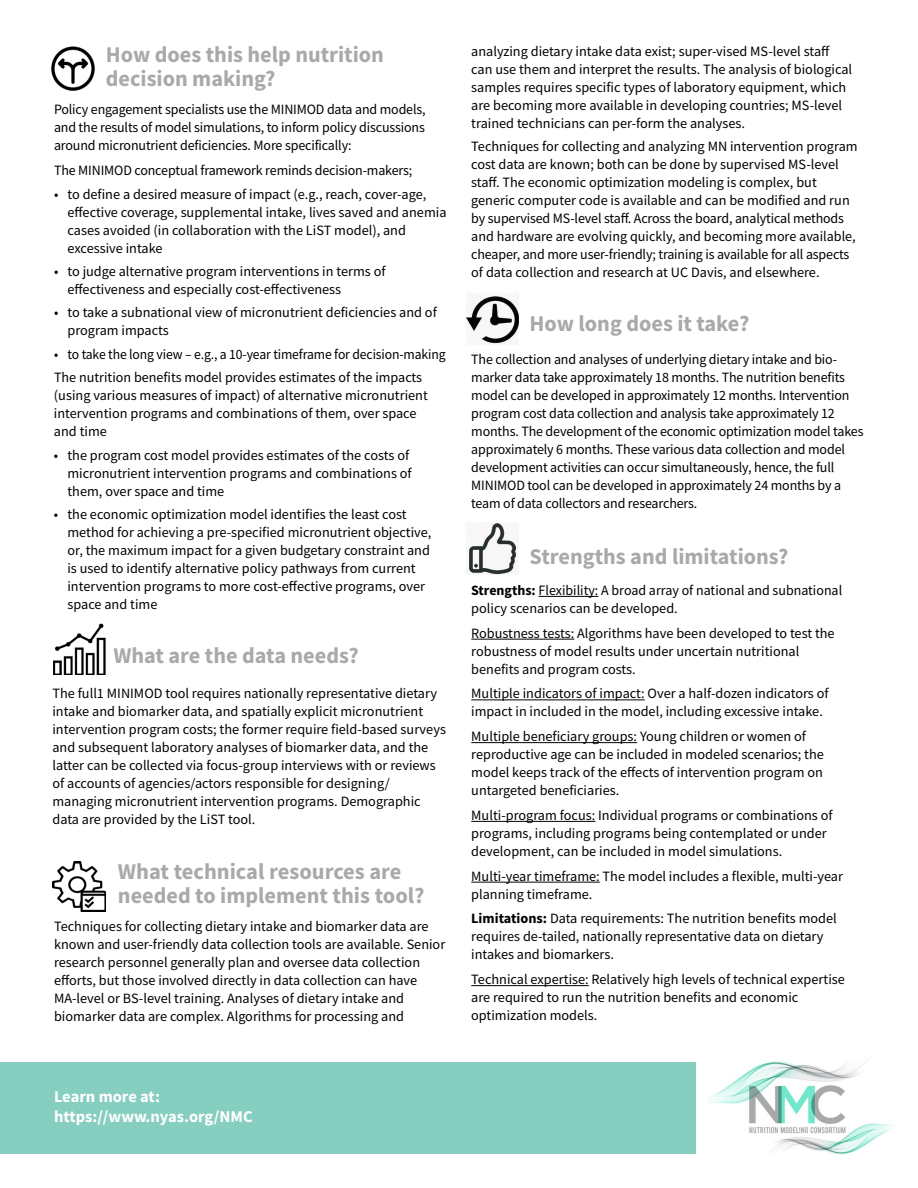
<style>
.page{position:relative;width:918px;height:1188px;background:#fff}
.page>*{position:absolute;margin:0;border:0;box-sizing:border-box;transform-origin:0 0}
.t1{font:700 22.5px/24px "Source Sans Pro";color:#a8a9ab}
.t2{font:700 16.5px/20.2px "Source Sans Pro";color:#fff}
.t3{font:14.25px/18px "Source Sans Pro";color:#000}
.t4{font:14.25px/23.4px "Source Sans Pro";color:#000;scale:.96 1}
.s1{font-weight:700}
</style>
<div class="page">
<div style="left:0;top:1062px;width:696px;height:91px;background:#85cec0"></div>
<img style="left:707px;top:1061px;width:187px;height:94px">
<img style="left:51px;top:46px;width:44px;height:45px">
<img style="left:53px;top:623px;width:53px;height:52px">
<img style="left:466px;top:294px;width:53px;height:51px">
<img style="left:466px;top:523px;width:53px;height:52px">
<img style="left:52px;top:862px;width:54px;height:50px">
<hr style="left:539px;top:596px;width:59px;height:1px;background:#000">
<hr style="left:471px;top:639px;width:103px;height:1px;background:#000">
<hr style="left:471px;top:700px;width:174px;height:1px;background:#000">
<hr style="left:471px;top:742px;width:166px;height:1px;background:#000">
<hr style="left:471px;top:821px;width:124px;height:1px;background:#000">
<hr style="left:471px;top:882px;width:129px;height:1px;background:#000">
<hr style="left:471px;top:985px;width:118px;height:1px;background:#000">
<h1 class="t1" style="left:106px;top:42px;width:280px">How does this help nutrition decision making?</h1>
<p class="t3" style="left:54px;top:101px;width:373px;text-align:justify">Policy engagement specialists use the MINIMOD data and models, and the results of model simulations, to inform policy discussions around micronutrient deficiencies. More specifically:</p>
<p class="t3" style="left:54px;top:161px;width:360px">The MINIMOD conceptual framework reminds decision-makers;</p>
<p class="t3" style="left:67px;top:185px;width:381px;text-indent:-13px">• to define a desired measure of impact (e.g., reach, cover-age, effective coverage, supplemental intake, lives saved and anemia cases avoided (in collaboration with the LiST model), and excessive intake</p>
<p class="t3" style="left:67px;top:262px;width:320px;text-indent:-13px">• to judge alternative program interventions in terms of effectiveness and especially cost-effectiveness</p>
<p class="t3" style="left:67px;top:304px;width:371px;text-indent:-13px">• to take a subnational view of micronutrient deficiencies and of program impacts</p>
<p class="t4" style="left:54px;top:342px;width:409px">• to take the long view – e.g., a 10-year timeframe for decision-making<br>The nutrition benefits model provides estimates of the impacts</p>
<p class="t3" style="left:54px;top:386px;width:375px">(using various measures of impact) of alternative micronutrient intervention programs and combinations of them, over space and time</p>
<p class="t3" style="left:67px;top:446px;width:346px;text-indent:-13px">• the program cost model provides estimates of the costs of micronutrient intervention programs and combinations of them, over space and time</p>
<p class="t3" style="left:67px;top:505px;width:365px;text-indent:-13px">• the economic optimization model identifies the least cost method for achieving a pre-specified micronutrient objective, or, the maximum impact for a given budgetary constraint and is used to identify alternative policy pathways from current intervention programs to more cost-effective programs, over space and time</p>
<h1 class="t1" style="left:113px;top:643px;width:247px">What are the data needs?</h1>
<p class="t3" style="left:52px;top:684px;width:395px">The full1 MINIMOD tool requires nationally representative dietary intake and biomarker data, and spatially explicit micronutrient intervention program costs; the former require field-based surveys and subsequent laboratory analyses of biomarker data, and the latter can be collected via focus-group interviews with or reviews of accounts of agencies/actors responsible for designing/ managing micronutrient intervention programs. Demographic data are provided by the LiST tool.</p>
<h1 class="t1" style="left:118px;top:859px;width:308px">What technical resources are needed to implement this tool?</h1>
<p class="t3" style="left:54px;top:917px;width:393px">Techniques for collecting dietary intake and biomarker data are known and user-friendly data collection tools are available. Senior research personnel generally plan and oversee data collection efforts, but those involved directly in data collection can have MA-level or BS-level training. Analyses of dietary intake and biomarker data are complex. Algorithms for processing and</p>
<p class="t3" style="left:471px;top:42px;width:382px">analyzing dietary intake data exist; super-vised MS-level staff can use them and interpret the results. The analysis of biological samples requires specific types of laboratory equipment, which are becoming more available in developing countries; MS-level trained technicians can per-form the analyses.</p>
<p class="t3" style="left:471px;top:138px;width:388px">Techniques for collecting and analyzing MN intervention program cost data are known; both can be done by supervised MS-level staff. The economic optimization modeling is complex, but generic computer code is available and can be modified and run by supervised MS-level staff. Across the board, analytical methods and hardware are evolving quickly, and becoming more available, cheaper, and more user-friendly; training is available for all aspects of data collection and research at UC Davis, and elsewhere.</p>
<h1 class="t1" style="left:530px;top:312px;width:221px">How long does it take?</h1>
<p class="t3" style="left:471px;top:350px;width:394px">The collection and analyses of underlying dietary intake and bio&shy;marker data take approximately 18 months. The nutrition benefits model can be developed in approximately 12 months. Intervention program cost data collection and analysis take approximately 12 months. The development of the economic optimization model takes approximately 6 months. These various data collection and model development activities can occur simultaneously, hence, the full MINIMOD tool can be developed in approximately 24 months by a team of data collectors and researchers.</p>
<h1 class="t1" style="left:530px;top:544px;width:260px">Strengths and limitations?</h1>
<p class="t3" style="left:471px;top:581px;width:372px"><span class="s1">Strengths:</span> Flexibility: A broad array of national and subnational policy scenarios can be developed.</p>
<p class="t3" style="left:471px;top:624px;width:365px">Robustness tests: Algorithms have been developed to test the robustness of model results under uncertain nutritional benefits and program costs.</p>
<p class="t3" style="left:471px;top:685px;width:359px">Multiple indicators of impact: Over a half-dozen indicators of impact in included in the model, including excessive intake.</p>
<p class="t3" style="left:471px;top:727px;width:354px">Multiple beneficiary groups: Young children or women of reproductive age can be included in modeled scenarios; the model keeps track of the effects of intervention program on untargeted beneficiaries.</p>
<p class="t3" style="left:471px;top:806px;width:363px">Multi-program focus: Individual programs or combinations of programs, including programs being contemplated or under development, can be included in model simulations.</p>
<p class="t3" style="left:471px;top:867px;width:373px">Multi-year timeframe: The model includes a flexible, multi-year planning timeframe.</p>
<p class="t3" style="left:471px;top:910px;width:367px"><span class="s1">Limitations:</span> Data requirements: The nutrition benefits model requires de-tailed, nationally representative data on dietary intakes and biomarkers.</p>
<p class="t3" style="left:471px;top:970px;width:375px">Technical expertise: Relatively high levels of technical expertise are required to run the nutrition benefits and economic optimization models.</p>
<p class="t2" style="left:54px;top:1086px;width:200px">Learn more at: https://www.nyas.org/NMC</p>
</div>
